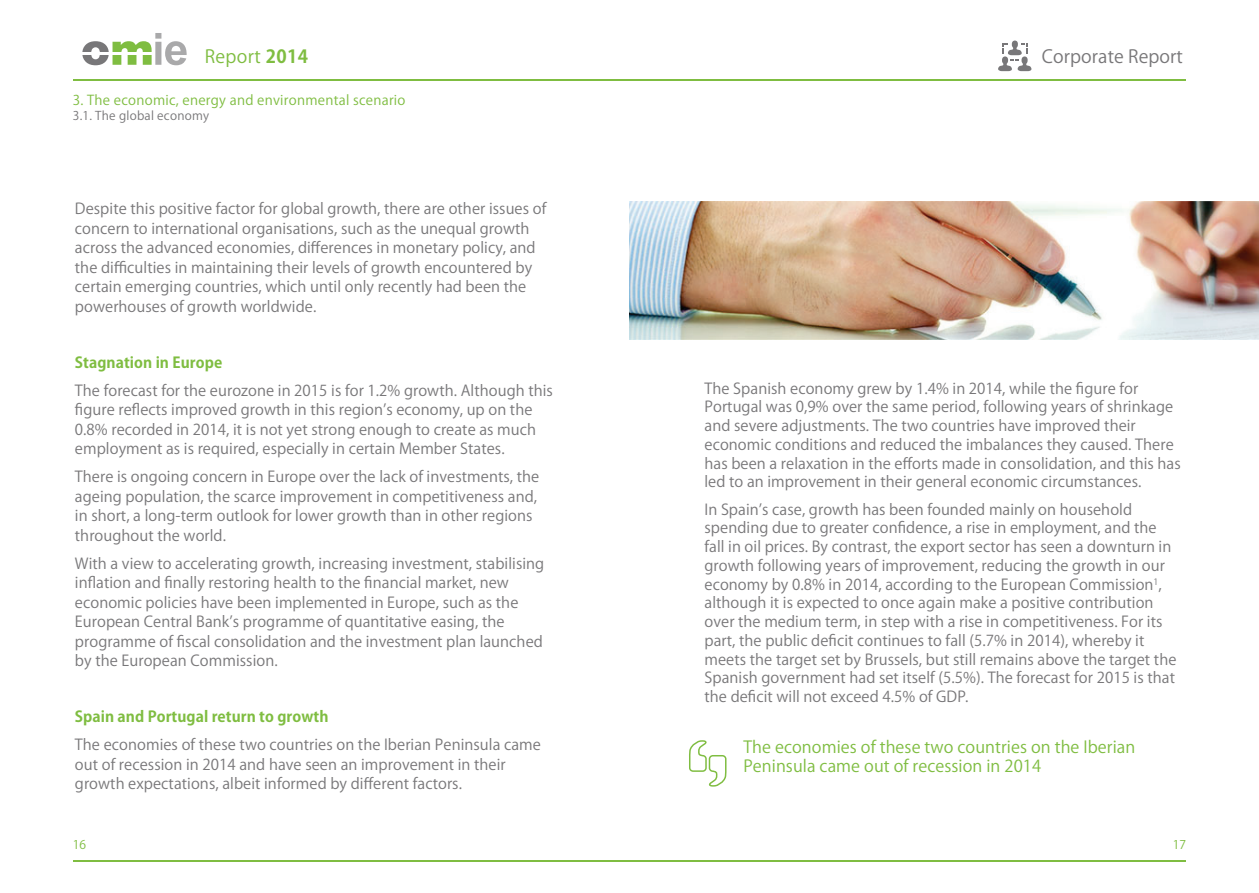
<style>
.page{position:relative;width:1259px;height:893px;background:#fff}
.page>*{position:absolute;margin:0;border:0;box-sizing:border-box;transform-origin:0 0}
.t1{font:18px "Koz Go Pr 6 N";letter-spacing:.005em;color:#787779}
.t2{font:18px "Koz Go Pr 6 N";letter-spacing:.02em;color:#7fbd41}
.t3{font:16.5px/18.8px "Koz Go Pr 6 N";letter-spacing:.005em;color:#7fbd41}
.t4{font:15px/19.5px "Koz Go Pr 6 N";letter-spacing:.005em;color:#787779}
.t5{font:700 15px "Koz Go Pr 6 N";letter-spacing:.005em;color:#7fbd41}
.t6{font:13.5px "Koz Go Pr 6 N";letter-spacing:.02em;color:#7fbd41}
.t7{font:12px "Koz Go Pr 6 N";letter-spacing:.02em;color:#787779}
.t8{font:12px "Koz Go Pr 6 N";color:#7fbd41}
.s1{font-weight:700}
</style>
<div class="page">
<svg style="left:82px;top:33px;width:105px;height:32px"></svg>
<hr style="left:73px;top:79px;width:556px;height:2px;background:#7fbd41">
<hr style="left:73px;top:860px;width:556px;height:2px;background:#7fbd41">
<hr style="left:629px;top:79px;width:557px;height:2px;background:#7fbd41">
<hr style="left:629px;top:860px;width:557px;height:2px;background:#7fbd41">
<svg style="left:998px;top:41px;width:33px;height:30px"></svg>
<img style="left:629px;top:202px;width:630px;height:137px">
<svg style="left:689px;top:740px;width:38px;height:47px"></svg>
<p class="t2" style="left:205px;top:47px;width:105px">Report <span class="s1">2014</span></p>
<p class="t6" style="left:73px;top:92px;width:334px">3. The economic, energy and environmental scenario</p>
<p class="t7" style="left:73px;top:109px;width:138px">3.1. The global economy</p>
<p class="t4" style="left:75px;top:199px;width:473px">Despite this positive factor for global growth, there are other issues of concern to international organisations, such as the unequal growth across the advanced economies, differences in monetary policy, and the difficulties in maintaining their levels of growth encountered by certain emerging countries, which until only recently had been the powerhouses of growth worldwide.</p>
<p class="t5" style="left:75px;top:354px;width:149px">Stagnation in Europe</p>
<p class="t4" style="left:75px;top:381px;width:479px">The forecast for the eurozone in 2015 is for 1.2% growth. Although this figure reflects improved growth in this region’s economy, up on the 0.8% recorded in 2014, it is not yet strong enough to create as much employment as is required, especially in certain Member States.</p>
<p class="t4" style="left:75px;top:467px;width:466px">There is ongoing concern in Europe over the lack of investments, the ageing population, the scarce improvement in competitiveness and, in short, a long-term outlook for lower growth than in other regions throughout the world.</p>
<p class="t4" style="left:75px;top:554px;width:471px">With a view to accelerating growth, increasing investment, stabilising inflation and finally restoring health to the financial market, new economic policies have been implemented in Europe, such as the European Central Bank’s programme of quantitative easing, the programme of fiscal consolidation and the investment plan launched by the European Commission.</p>
<p class="t5" style="left:75px;top:708px;width:255px">Spain and Portugal return to growth</p>
<p class="t4" style="left:75px;top:735px;width:467px">The economies of these two countries on the Iberian Peninsula came out of recession in 2014 and have seen an improvement in their growth expectations, albeit informed by different factors.</p>
<p class="t1" style="left:1042px;top:47px;width:143px">Corporate Report</p>
<p class="t4" style="left:704px;top:379px;width:478px;line-height:18.8px">The Spanish economy grew by 1.4% in 2014, while the figure for Portugal was 0,9% over the same period, following years of shrinkage and severe adjustments. The two countries have improved their economic conditions and reduced the imbalances they caused. There has been a relaxation in the efforts made in consolidation, and this has led to an improvement in their general economic circumstances.</p>
<p class="t4" style="left:704px;top:500px;width:473px;line-height:18.8px">In Spain’s case, growth has been founded mainly on household spending due to greater confidence, a rise in employment, and the fall in oil prices. By contrast, the export sector has seen a downturn in growth following years of improvement, reducing the growth in our economy by 0.8% in 2014, according to the European Commission<sup>1</sup>, although it is expected to once again make a positive contribution over the medium term, in step with a rise in competitiveness. For its part, the public deficit continues to fall (5.7% in 2014), whereby it meets the target set by Brussels, but still remains above the target the Spanish government had set itself (5.5%). The forecast for 2015 is that the deficit will not exceed 4.5% of GDP.</p>
<p class="t3" style="left:743px;top:738px;width:393px">The economies of these two countries on the Iberian<br>Peninsula came out of recession in 2014</p>
<p class="t8" style="left:73px;top:838px;width:15px">16</p>
<p class="t8" style="left:1173px;top:838px;width:15px">17</p>
</div>
